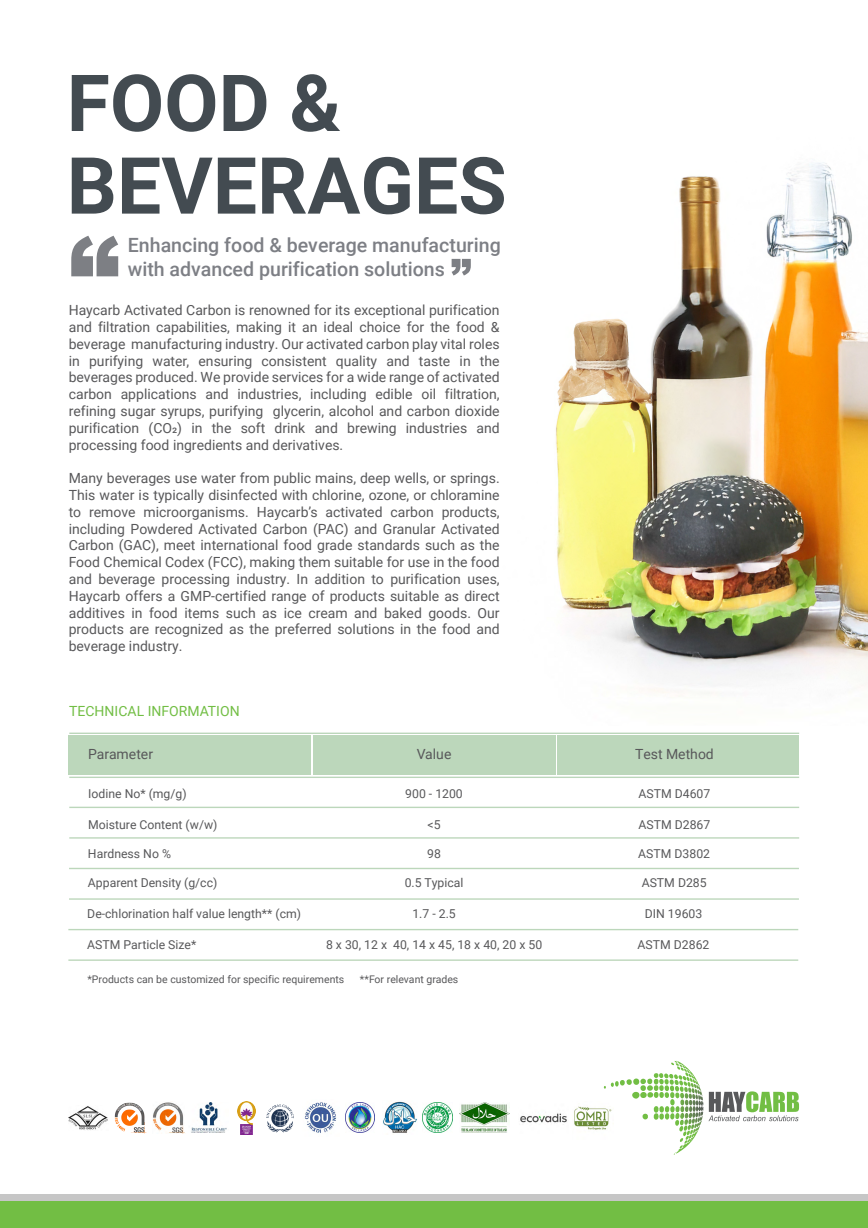
<style>
.page{position:relative;width:868px;height:1228px;background:#fff}
.page>*{position:absolute;margin:0;border:0;box-sizing:border-box;transform-origin:0 0}
.t1{font:700 78.75px/82.6px "Roboto";color:#434b51}
.t2{font:500 19.6px/23.8px "Roboto";color:#7d7f85}
.t3{font:14px/16.8px "Roboto";color:#58585a;text-align:justify}
.t4{font:14px "Roboto";color:#72be44}
.t5{font:12.25px "Roboto";color:#58585a}
.t6{font:10.5px "Roboto";color:#58585a}
</style>
<div class="page">
<div style="left:0;top:1200px;width:868px;height:28px;background:#72be44"></div>
<div style="left:0;top:1194px;width:868px;height:6px;background:#c6c6c6"></div>
<hr style="left:69px;top:807px;width:730px;height:1px;background:#accdaa">
<hr style="left:69px;top:837px;width:730px;height:1px;background:#accdaa">
<hr style="left:69px;top:732px;width:730px;height:2px;background:#accdaa">
<div style="left:557px;top:735px;width:242px;height:40px;background:#bcd7bb"></div>
<div style="left:313px;top:735px;width:243px;height:40px;background:#bcd7bb"></div>
<div style="left:69px;top:735px;width:242px;height:40px;background:#bcd7bb"></div>
<hr style="left:69px;top:868px;width:730px;height:1px;background:#accdaa">
<hr style="left:69px;top:898px;width:730px;height:2px;background:#accdaa">
<hr style="left:68px;top:929px;width:730px;height:1px;background:#accdaa">
<hr style="left:68px;top:959px;width:730px;height:2px;background:#accdaa">
<img style="left:451px;top:162px;width:417px;height:535px">
<svg style="left:71px;top:236px;width:47px;height:40px"></svg>
<svg style="left:452px;top:259px;width:19px;height:16px"></svg>
<hr style="left:69px;top:777px;width:730px;height:1px;background:#accdaa">
<img style="left:574px;top:1106px;width:38px;height:24px">
<svg style="left:708px;top:1091px;width:91px;height:30px"></svg>
<svg style="left:633px;top:1061px;width:67px;height:26px"></svg>
<img style="left:69px;top:1106px;width:39px;height:24px">
<img style="left:114px;top:1102px;width:33px;height:32px">
<img style="left:153px;top:1102px;width:32px;height:32px">
<img style="left:383px;top:1101px;width:34px;height:32px">
<img style="left:459px;top:1103px;width:51px;height:30px">
<img style="left:423px;top:1103px;width:30px;height:30px">
<img style="left:304px;top:1102px;width:33px;height:31px">
<img style="left:520px;top:1113px;width:47px;height:10px">
<img style="left:345px;top:1103px;width:30px;height:29px">
<img style="left:238px;top:1101px;width:18px;height:33px">
<img style="left:266px;top:1104px;width:28px;height:29px">
<img style="left:191px;top:1103px;width:36px;height:29px">
<h1 class="t1" style="left:67px;top:59px;width:442px">FOOD &amp;<br>BEVERAGES</h1>
<h2 class="t2" style="left:128px;top:232px;width:375px">Enhancing food &amp; beverage manufacturing with advanced purification solutions</h2>
<p class="t3" style="left:69px;top:301px;width:432px">Haycarb Activated Carbon is renowned for its exceptional purification and filtration capabilities, making it an ideal choice for the food &amp; beverage manufacturing industry. Our activated carbon play vital roles in purifying water, ensuring consistent quality and taste in the beverages produced. We provide services for a wide range of activated carbon applications and industries, including edible oil filtration, refining sugar syrups, purifying glycerin, alcohol and carbon dioxide purification (CO2) in the soft drink and brewing industries and processing food ingredients and derivatives.</p>
<p class="t3" style="left:69px;top:469px;width:432px">Many beverages use water from public mains, deep wells, or springs.<br>This water is typically disinfected with chlorine, ozone, or chloramine to remove microorganisms. Haycarb’s activated carbon products, including Powdered Activated Carbon (PAC) and Granular Activated Carbon (GAC), meet international food grade standards such as the Food Chemical Codex (FCC), making them suitable for use in the food and beverage processing industry. In addition to purification uses, Haycarb offers a GMP-certified range of products suitable as direct additives in food items such as ice cream and baked goods. Our products are recognized as the preferred solutions in the food and beverage industry.</p>
<p class="t4" style="left:69px;top:701px;width:172px">TECHNICAL INFORMATION</p>
<p class="t3" style="left:88px;top:745px;width:66px">Parameter</p>
<p class="t5" style="left:88px;top:785px;width:100px">Iodine No* (mg/g)</p>
<p class="t5" style="left:88px;top:816px;width:131px">Moisture Content (w/w)</p>
<p class="t5" style="left:88px;top:845px;width:85px">Hardness No %</p>
<p class="t5" style="left:88px;top:874px;width:131px">Apparent Density (g/cc)</p>
<p class="t5" style="left:87px;top:905px;width:215px">De-chlorination half value length** (cm)</p>
<p class="t5" style="left:87px;top:936px;width:111px">ASTM Particle Size*</p>
<p class="t3" style="left:417px;top:745px;width:36px">Value</p>
<p class="t3" style="left:635px;top:745px;width:80px">Test Method</p>
<p class="t5" style="left:405px;top:785px;width:59px">900 - 1200</p>
<p class="t5" style="left:428px;top:816px;width:15px">&lt;5</p>
<p class="t5" style="left:427px;top:845px;width:15px">98</p>
<p class="t5" style="left:405px;top:874px;width:60px">0.5 Typical</p>
<p class="t5" style="left:412px;top:905px;width:45px">1.7 - 2.5</p>
<p class="t5" style="left:326px;top:936px;width:218px">8 x 30, 12 x 40, 14 x 45, 18 x 40, 20 x 50</p>
<p class="t5" style="left:639px;top:785px;width:73px">ASTM D4607</p>
<p class="t5" style="left:639px;top:816px;width:73px">ASTM D2867</p>
<p class="t5" style="left:638px;top:845px;width:73px">ASTM D3802</p>
<p class="t5" style="left:642px;top:874px;width:66px">ASTM D285</p>
<p class="t5" style="left:645px;top:905px;width:59px">DIN 19603</p>
<p class="t5" style="left:638px;top:936px;width:73px">ASTM D2862</p>
<p class="t6" style="left:87px;top:972px;width:258px">*Products can be customized for specific requirements</p>
<p class="t6" style="left:360px;top:972px;width:100px">**For relevant grades</p>
</div>
